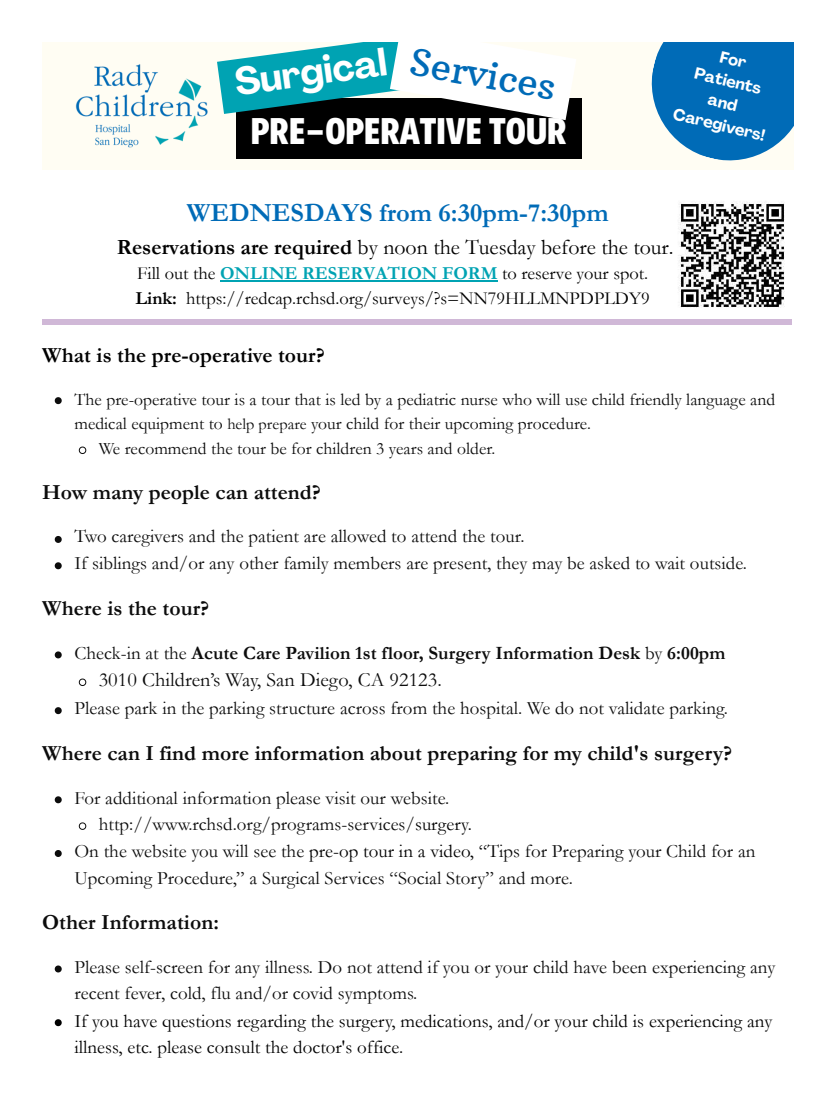
<style>
.page{position:relative;width:836px;height:1103px;background:#fff}
.page>*{position:absolute;margin:0;border:0;box-sizing:border-box;transform-origin:0 0}
.t1{font:800 37.5px "Decalotype";color:#fff}
.t2{font:700 37.5px "Agrandir";color:#fff}
.t3{font:37.5px "Arbutus Slab";color:#006bb7}
.t4{font:700 26.25px "Garamond";color:#006bb7}
.t5{font:21.9px "Garamond";color:#000}
.t6{font:700 21.6px "Garamond";letter-spacing:.005em;color:#0c0c0c}
.t7{font:700 21.6px "Garamond";letter-spacing:.005em;color:#000}
.t8{font:20.25px "Garamond";letter-spacing:.005em;color:#0c0c0c}
.t9{font:18.9px/27.3px "Garamond";letter-spacing:.005em;color:#0c0c0c}
.t10{font:18.9px/26.4px "Garamond";letter-spacing:.005em;color:#000}
.t11{font:700 18.9px "Garamond";letter-spacing:.005em;color:#0c0c0c}
.t12{font:18.3px "Garamond";color:#000}
.t13{font:17.55px/24.3px "Garamond";letter-spacing:.005em;color:#0c0c0c}
.t14{font:700 15.9px "Agrandir";color:#fff}
.s1{font-weight:700}
.s2{font-weight:700;color:#00a3b3}
.s3{font-size:16.2px}
.s4{font-weight:400}
.s5{color:#000}
</style>
<div class="page">
<div style="left:42px;top:42px;width:751px;height:127px;background:#fffdf3"></div>
<img style="left:75px;top:64px;width:133px;height:84px">
<div style="left:236px;top:98px;width:345px;height:60px;background:#000"></div>
<svg style="left:217px;top:42px;width:359px;height:78px"></svg>
<div style="left:43px;top:319px;width:749px;height:6px;background:#d0b8d7"></div>
<img style="left:678px;top:201px;width:107px;height:107px">
<hr style="left:220px;top:280px;width:277px;height:1px;background:#00a3b3">
<svg style="left:55px;top:397px;width:7px;height:7px"></svg>
<svg style="left:79px;top:446px;width:7px;height:8px"></svg>
<svg style="left:55px;top:536px;width:7px;height:7px"></svg>
<svg style="left:55px;top:562px;width:7px;height:7px"></svg>
<svg style="left:55px;top:651px;width:7px;height:7px"></svg>
<svg style="left:79px;top:678px;width:7px;height:8px"></svg>
<svg style="left:55px;top:707px;width:7px;height:7px"></svg>
<svg style="left:55px;top:796px;width:7px;height:7px"></svg>
<svg style="left:79px;top:822px;width:7px;height:8px"></svg>
<svg style="left:55px;top:850px;width:7px;height:7px"></svg>
<svg style="left:55px;top:965px;width:7px;height:7px"></svg>
<svg style="left:55px;top:1019px;width:7px;height:7px"></svg>
<svg style="left:651px;top:42px;width:142px;height:119px;background:#237fbf"></svg>
<p class="t2" style="left:233px;top:68px;width:155px;rotate:-8deg">Surgical</p>
<p class="t3" style="left:414px;top:38px;width:149px;rotate:10deg">Services</p>
<p class="t14" style="left:696px;top:67px;width:70px;rotate:14deg">Patients</p>
<p class="t1" style="left:251px;top:106px;width:317px">PRE-OPERATIVE TOUR</p>
<p class="t14" style="left:675px;top:107px;width:96px;rotate:14deg">Caregivers!</p>
<p class="t4" style="left:187px;top:198px;width:423px">WEDNESDAYS from 6:30pm-7:30pm</p>
<p class="t5" style="left:117px;top:235px;width:558px"><span class="s1">Reservations are required</span> by noon the Tuesday before the tour.</p>
<p class="t12" style="left:137px;top:263px;width:512px">Fill out the <span class="s2">ONLINE RESERVATION FORM</span> to reserve your spot.</p>
<p class="t12" style="left:135px;top:289px;width:516px"><span class="s1">Link:</span> https://redcap.rchsd.org/surveys/?s=NN79HLLMNPDPLDY9</p>
<h1 class="t7" style="left:42px;top:343px;width:284px">What is the pre-operative tour?</h1>
<p class="t13" style="left:74px;top:387px;width:702px">The pre-operative tour is a tour that is led by a pediatric nurse who will use child friendly language and medical equipment to <span class="s3">help prepare</span> your child for their upcoming procedure.</p>
<p class="t13" style="left:99px;top:437px;width:398px">We recommend the tour be for children 3 years and older.</p>
<h1 class="t6" style="left:42px;top:480px;width:280px">How many people can attend?</h1>
<p class="t9" style="left:74px;top:523px;width:451px">Two caregivers and the patient are allowed to attend the tour.</p>
<p class="t9" style="left:74px;top:549px;width:674px">If siblings and/or any other family members are present, they may be asked to wait outside.</p>
<h1 class="t6" style="left:42px;top:597px;width:169px">Where is the tour?</h1>
<p class="t11" style="left:74px;top:643px;width:652px"><span class="s4">Check-in at the</span> Acute Care Pavilion 1st floor, Surgery Information Desk <span class="s4">by</span> 6:00pm</p>
<p class="t8" style="left:99px;top:669px;width:344px">3010 Children’s Way, San Diego, CA 92123.</p>
<p class="t9" style="left:74px;top:694px;width:655px">Please park in the parking structure across from the hospital. We do not validate parking.</p>
<h1 class="t6" style="left:42px;top:741px;width:691px">Where can I find more information about preparing for my child's surgery?</h1>
<p class="t9" style="left:74px;top:784px;width:376px">For additional information please visit our website.</p>
<p class="t9" style="left:99px;top:811px;width:374px">http://www.rchsd.org/programs-services/<span class="s5">surgery.</span></p>
<p class="t9" style="left:74px;top:837px;width:682px">On the website you will see the <span class="s5">pre-op tour in a video, “</span>Tips for Preparing your Child for an<br>Upcoming Procedure,” a Surgical Services “Social Story” and more.</p>
<h1 class="t6" style="left:42px;top:911px;width:178px">Other Information:</h1>
<p class="t9" style="left:74px;top:954px;width:702px;line-height:26.4px">Please self-screen for any illness. Do not attend if you or your child have been experiencing any recent fever, cold, flu and/or covid symptoms.</p>
<p class="t10" style="left:74px;top:1008px;width:699px">If you have questions regarding the surgery, medications, and/or your child is experiencing any illness, etc. please consult the doctor's office.</p>
</div>
